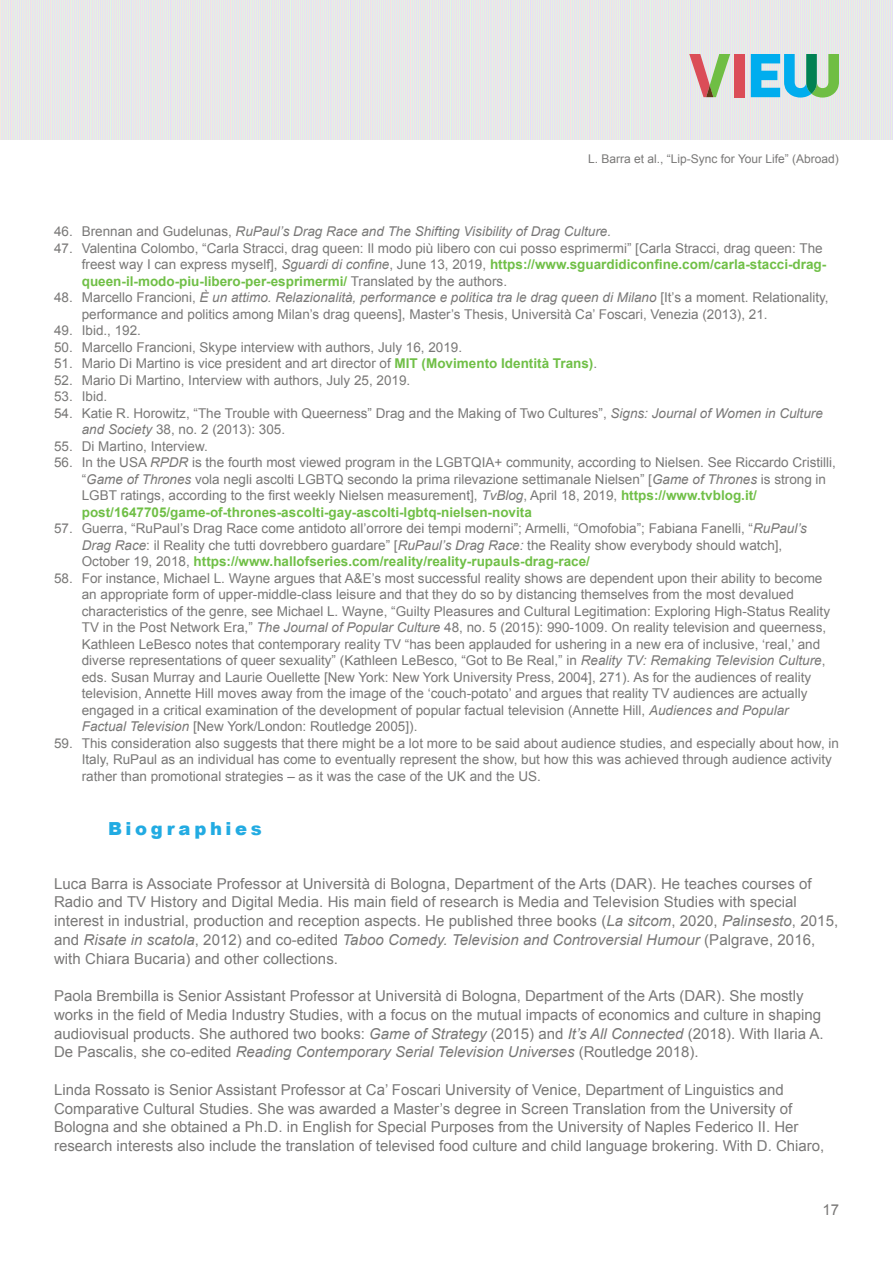
<style>
.page{position:relative;width:893px;height:1263px;background:#fff}
.page>*{position:absolute;margin:0;border:0;box-sizing:border-box;transform-origin:0 0}
.A_head{font:900 18px "Arial";letter-spacing:.2em;color:#22abe2}
.Body_text_next{font:15px/18.8px "Arial";color:#797877}
.Notes{font:13.5px/16.5px "Arial";color:#797877}
.Notes-2{font:italic 13.5px "Arial";color:#797877}
.t1{font:12px "Arial";color:#797877}
.s1{font-style:normal}
.s2{font-style:italic}
.s3{font-weight:700;color:#70bf47}
</style>
<div class="page">
<img style="left:0;top:0;width:893px;height:140px">
<div style="left:734px;top:54px;width:10px;height:43px;background:#db4d58"></div>
<svg style="left:751px;top:54px;width:88px;height:44px;background:#64c0c4"></svg>
<svg style="left:689px;top:54px;width:41px;height:43px;background:#c5b69c"></svg>
<p class="t1" style="left:588px;top:151px;width:252px">L. Barra et al., “Lip-Sync for Your Life” (Abroad)</p>
<p class="Notes-2" style="left:54px;top:223px;width:559px"><span class="s1">46. Brennan and Gudelunas,</span> RuPaul’s Drag Race and The Shifting Visibility of Drag Culture.</p>
<p class="Notes" style="left:82px;top:240px;width:746px;text-indent:-28px">47. Valentina Colombo, “Carla Stracci, drag queen: Il modo più libero con cui posso esprimermi” [Carla Stracci, drag queen: The freest way I can express myself], <span class="s2">Sguardi di confine</span>, June 13, 2019, <span class="s3">https://www.sguardidiconfine.com/carla-stacci-drag&shy;queen-il-modo-piu-libero-per-esprimermi/</span> Translated by the authors.</p>
<p class="Notes" style="left:82px;top:289px;width:748px;text-indent:-28px">48. Marcello Francioni, <span class="s2">È un attimo. Relazionalità, performance e politica tra le drag queen di Milano</span> [It’s a moment. Relationality, performance and politics among Milan’s drag queens], Master’s Thesis, Università Ca’ Foscari, Venezia (2013), 21.</p>
<p class="Notes" style="left:54px;top:322px;width:89px">49. Ibid., 192.</p>
<p class="Notes" style="left:54px;top:339px;width:410px">50. Marcello Francioni, Skype interview with authors, July 16, 2019.</p>
<p class="Notes" style="left:54px;top:355px;width:545px">51. Mario Di Martino is vice president and art director of <span class="s3">MIT (Movimento Identità Trans)</span>.</p>
<p class="Notes" style="left:54px;top:372px;width:358px">52. Mario Di Martino, Interview with authors, July 25, 2019.</p>
<p class="Notes" style="left:54px;top:388px;width:55px">53. Ibid.</p>
<p class="Notes" style="left:82px;top:405px;width:743px;text-indent:-28px">54. Katie R. Horowitz, “The Trouble with Queerness” Drag and the Making of Two Cultures”, <span class="s2">Signs: Journal of Women in Culture and Society</span> 38, no. 2 (2013): 305.</p>
<p class="Notes" style="left:54px;top:438px;width:155px">55. Di Martino, Interview.</p>
<p class="Notes" style="left:82px;top:454px;width:756px;text-indent:-28px">56. In the USA <span class="s2">RPDR</span> is the fourth most viewed program in the LGBTQIA+ community, according to Nielsen. See Riccardo Cristilli, “<span class="s2">Game of Thrones</span> vola negli ascolti LGBTQ secondo la prima rilevazione settimanale Nielsen” [<span class="s2">Game of Thrones</span> is strong in LGBT ratings, according to the first weekly Nielsen measurement], <span class="s2">TvBlog</span>, April 18, 2019, <span class="s3">https://www.tvblog.it/ post/1647705/game-of-thrones-ascolti-gay-ascolti-lgbtq-nielsen-novita</span></p>
<p class="Notes" style="left:82px;top:520px;width:727px;text-indent:-28px">57. Guerra, “RuPaul’s Drag Race come antidoto all’orrore dei tempi moderni”; Armelli, “Omofobia”; Fabiana Fanelli, “<span class="s2">RuPaul’s<br>Drag Race</span>: il Reality che tutti dovrebbero guardare” [<span class="s2">RuPaul’s Drag Race:</span> the Reality show everybody should watch],<br>October 19, 2018, <span class="s3">https://www.hallofseries.com/reality/reality-rupauls-drag-race/</span></p>
<p class="Notes" style="left:82px;top:570px;width:750px;text-indent:-28px">58. For instance, Michael L. Wayne argues that A&amp;E’s most successful reality shows are dependent upon their ability to become an appropriate form of upper-middle-class leisure and that they do so by distancing themselves from the most devalued characteristics of the genre, see Michael L. Wayne, “Guilty Pleasures and Cultural Legitimation: Exploring High-Status Reality TV in the Post Network Era,” <span class="s2">The Journal of Popular Culture</span> 48, no. 5 (2015): 990-1009. On reality television and queerness, Kathleen LeBesco notes that contemporary reality TV “has been applauded for ushering in a new era of inclusive, ‘real,’ and diverse representations of queer sexuality” (Kathleen LeBesco, “Got to Be Real,” in <span class="s2">Reality TV: Remaking Television Culture</span>, eds. Susan Murray and Laurie Ouellette [New York: New York University Press, 2004], 271). As for the audiences of reality television, Annette Hill moves away from the image of the ‘couch-potato’ and argues that reality TV audiences are actually engaged in a critical examination of the development of popular factual television (Annette Hill, <span class="s2">Audiences and Popular Factual Television</span> [New York/London: Routledge 2005]).</p>
<p class="Notes" style="left:82px;top:735px;width:759px;text-indent:-28px">59. This consideration also suggests that there might be a lot more to be said about audience studies, and especially about how, in<br>Italy, RuPaul as an individual has come to eventually represent the show, but how this was achieved through audience activity rather than promotional strategies – as it was the case of the UK and the US.</p>
<p class="A_head" style="left:108px;top:815px;width:155px">Biographies</p>
<p class="Body_text_next" style="left:54px;top:874px;width:786px">Luca Barra is Associate Professor at Università di Bologna, Department of the Arts (DAR). He teaches courses of Radio and TV History and Digital Media. His main field of research is Media and Television Studies with special interest in industrial, production and reception aspects. He published three books (<span class="s2">La sitcom</span>, 2020, <span class="s2">Palinsesto</span>, 2015, and <span class="s2">Risate in scatola</span>, 2012) and co-edited <span class="s2">Taboo Comedy. Television and Controversial Humour</span> (Palgrave, 2016, with Chiara Bucaria) and other collections.</p>
<p class="Body_text_next" style="left:54px;top:987px;width:771px">Paola Brembilla is Senior Assistant Professor at Università di Bologna, Department of the Arts (DAR). She mostly works in the field of Media Industry Studies, with a focus on the mutual impacts of economics and culture in shaping audiovisual products. She authored two books: <span class="s2">Game of Strategy</span> (2015) and <span class="s2">It’s All Connected</span> (2018). With Ilaria A.<br>De Pascalis, she co-edited <span class="s2">Reading Contemporary Serial Television Universes</span> (Routledge 2018).</p>
<p class="Body_text_next" style="left:54px;top:1080px;width:772px">Linda Rossato is Senior Assistant Professor at Ca’ Foscari University of Venice, Department of Linguistics and Comparative Cultural Studies. She was awarded a Master’s degree in Screen Translation from the University of Bologna and she obtained a Ph.D. in English for Special Purposes from the University of Naples Federico II. Her research interests also include the translation of televised food culture and child language brokering. With D. Chiaro,</p>
<p class="Body_text_next" style="left:822px;top:1201px;width:18px">17</p>
</div>
